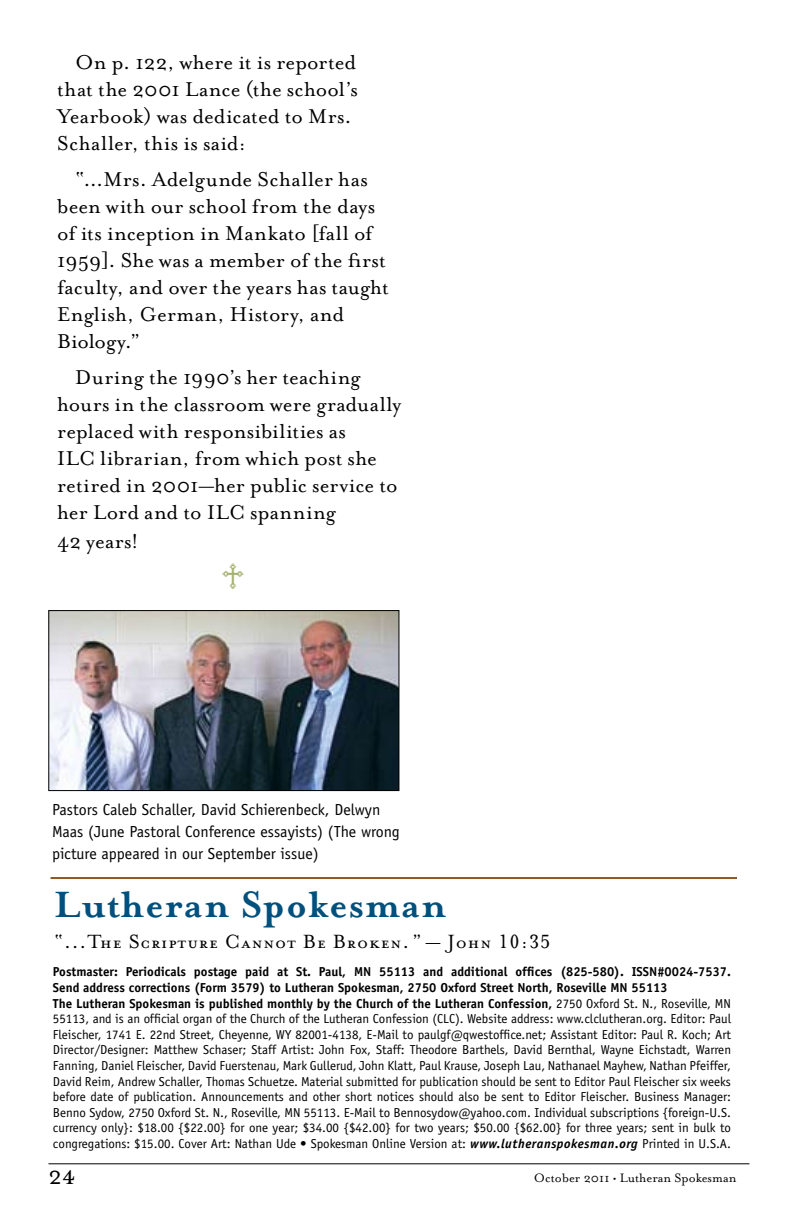
<style>
.page{position:relative;width:792px;height:1224px;background:#fff}
.page>*{position:absolute;margin:0;border:0;box-sizing:border-box;transform-origin:0 0}
.t1{font:700 42px "Mrs Eaves";letter-spacing:.03em;color:#00507d}
.t2{font:30px "Mrs Eaves All Small Caps";color:#000}
.t3{font:23px/27px "Mrs Eaves Roman";letter-spacing:.01em;color:#000}
.t4{font:22px "Mrs Eaves Petite Caps";letter-spacing:.04em;color:#000}
.t5{font:16px/22px "Officina Sans";color:#000}
.t6{font:14px "Mrs Eaves Roman";color:#000}
.t7{font:13px/15.6px "Officina Sans";color:#000}
.s1{font-weight:700}
.s2{font-weight:700;font-style:italic}
</style>
<div class="page">
<hr style="left:48px;top:1163px;width:701px;height:1px;background:#000">
<hr style="left:51px;top:877px;width:686px;height:2px;background:#8a5924">
<img style="left:50px;top:612px;width:347px;height:177px">
<div style="left:48px;top:610px;width:351px;height:181px;border:1px solid #000"></div>
<h3 class="t3" style="left:57px;top:49px;width:302px;text-indent:18px">On p. 122, where it is reported that the 2001 Lance (the school’s<br>Yearbook) was dedicated to Mrs.<br>Schaller, this is said:</h3>
<h3 class="t3" style="left:57px;top:166px;width:333px;text-indent:18px">“...Mrs. Adelgunde Schaller has been with our school from the days of its inception in Mankato [fall of<br>1959]. She was a member of the first faculty, and over the years has taught<br>English, German, History, and<br>Biology.”</h3>
<h3 class="t3" style="left:57px;top:364px;width:346px;text-indent:18px">During the 1990’s her teaching hours in the classroom were gradually replaced with responsibilities as<br>ILC librarian, from which post she retired in 2001—her public service to her Lord and to ILC spanning<br>42 years!</h3>
<p class="t5" style="left:52px;top:799px;width:349px">Pastors Caleb Schaller, David Schierenbeck, Delwyn<br>Maas (June Pastoral Conference essayists) (The wrong picture appeared in our September issue)</p>
<h1 class="t1" style="left:54px;top:880px;width:393px">Lutheran Spokesman</h1>
<h3 class="t4" style="left:54px;top:931px;width:498px">“...The Scripture Cannot Be Broken.” — John 10:35</h3>
<p class="t7" style="left:53px;top:964px;width:680px"><span class="s1">Postmaster: Periodicals postage paid at St. Paul, MN 55113 and additional offices (825-580). ISSN#0024-7537.<br>Send address corrections (Form 3579) to Lutheran Spokesman, 2750 Oxford Street North, Roseville MN 55113<br>The Lutheran Spokesman is published monthly by the Church of the Lutheran Confession,</span> 2750 Oxford St. N., Roseville, MN 55113, and is an official organ of the Church of the Lutheran Confession (CLC). Website address: www.clclutheran.org. Editor: Paul Fleischer, 1741 E. 22nd Street, Cheyenne, WY 82001-4138, E-Mail to paulgf@qwestoffice.net; Assistant Editor: Paul R. Koch; Art Director/Designer: Matthew Schaser; Staff Artist: John Fox, Staff: Theodore Barthels, David Bernthal, Wayne Eichstadt, Warren Fanning, Daniel Fleischer, David Fuerstenau, Mark Gullerud, John Klatt, Paul Krause, Joseph Lau, Nathanael Mayhew, Nathan Pfeiffer, David Reim, Andrew Schaller, Thomas Schuetze. Material submitted for publication should be sent to Editor Paul Fleischer six weeks before date of publication. Announcements and other short notices should also be sent to Editor Fleischer. Business Manager:<br>Benno Sydow, 2750 Oxford St. N., Roseville, MN 55113. E-Mail to Bennosydow@yahoo.com. Individual subscriptions {foreign-U.S. currency only}: $18.00 {$22.00} for one year; $34.00 {$42.00} for two years; $50.00 {$62.00} for three years; sent in bulk to congregations: $15.00. Cover Art: Nathan Ude • Spokesman Online Version at: <span class="s2">www.lutheranspokesman.org</span> Printed in U.S.A.</p>
<h2 class="t2" style="left:48px;top:1164px;width:29px">24</h2>
<p class="t6" style="left:534px;top:1171px;width:204px">October 2011 • Lutheran Spokesman</p>
</div>
